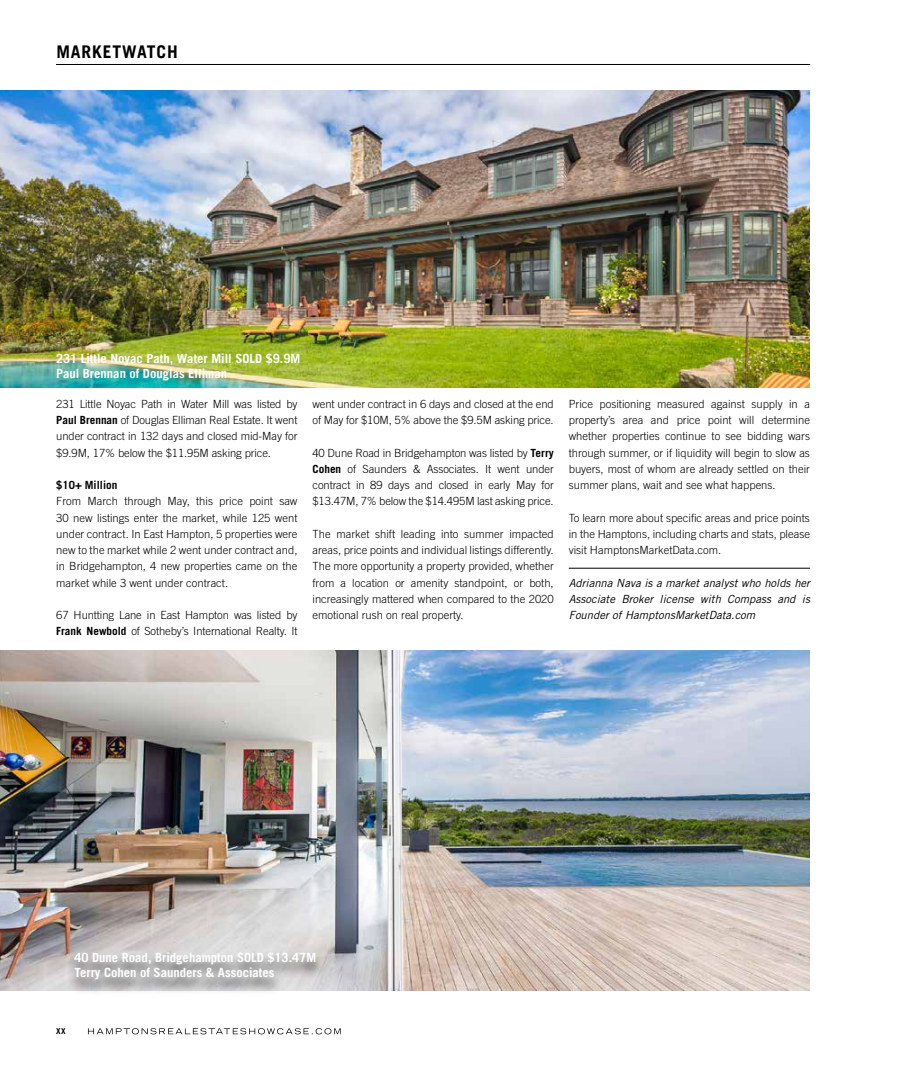
<style>
.page{position:relative;width:900px;height:1080px;background:#fff}
.page>*{position:absolute;margin:0;border:0;box-sizing:border-box;transform-origin:0 0}
.t1{font:700 17.5px "Trade Gothic LT";letter-spacing:.05em;color:#000}
.t2{font:700 12.75px/15.1px "Trade Gothic LT";color:#fff}
.t3{font:300 11.25px/16.2px "Trade Gothic";letter-spacing:-.01em;color:#000;text-align:justify}
.t4{font:italic 11.25px/16.2px "Trade Gothic LT Std";color:#000;text-align:justify}
.t5{font:700 11.25px "Trade Gothic";color:#000}
.t6{font:700 8.12px "Trade Gothic LT";color:#000}
.s1{font-weight:700}
</style>
<div class="page">
<img style="left:0;top:90px;width:810px;height:298px">
<img style="left:0;top:651px;width:810px;height:339px">
<div style="left:66px;top:952px;width:259px;height:45px;background:#000;opacity:.79"></div>
<hr style="left:569px;top:568px;width:241px;height:1px;background:#000">
<svg style="left:88px;top:1028px;width:253px;height:6px"></svg>
<hr style="left:56px;top:64px;width:754px;height:1px;background:#000">
<h1 class="t1" style="left:57px;top:41px;width:123px">MARKETWATCH</h1>
<p class="t2" style="left:56px;top:351px;width:246px">231 Little Noyac Path, Water Mill SOLD $9.9M<br>Paul Brennan of Douglas Elliman</p>
<p class="t3" style="left:56px;top:396px;width:243px">231 Little Noyac Path in Water Mill was listed by <span class="s1">Paul Brennan</span> of Douglas Elliman Real Estate. It went under contract in 132 days and closed mid-May for $9.9M, 17% below the $11.95M asking price.</p>
<p class="t5" style="left:56px;top:478px;width:63px">$10+ Million</p>
<p class="t3" style="left:56px;top:493px;width:243px">From March through May, this price point saw 30 new listings enter the market, while 125 went under contract. In East Hampton, 5 properties were new to the market while 2 went under contract and, in Bridgehampton, 4 new properties came on the market while 3 went under contract.</p>
<p class="t3" style="left:56px;top:607px;width:243px">67 Huntting Lane in East Hampton was listed by<br><span class="s1">Frank Newbold</span> of Sotheby’s International Realty. It</p>
<p class="t3" style="left:313px;top:396px;width:243px">went under contract in 6 days and closed at the end of May for $10M, 5% above the $9.5M asking price.</p>
<p class="t3" style="left:313px;top:444px;width:243px">40 Dune Road in Bridgehampton was listed by <span class="s1">Terry Cohen</span> of Saunders &amp; Associates. It went under contract in 89 days and closed in early May for $13.47M, 7% below the $14.495M last asking price.</p>
<p class="t3" style="left:313px;top:526px;width:243px">The market shift leading into summer impacted areas, price points and individual listings differently.<br>The more opportunity a property provided, whether from a location or amenity standpoint, or both, increasingly mattered when compared to the 2020 emotional rush on real property.</p>
<p class="t3" style="left:569px;top:396px;width:243px">Price positioning measured against supply in a property’s area and price point will determine whether properties continue to see bidding wars through summer, or if liquidity will begin to slow as buyers, most of whom are already settled on their summer plans, wait and see what happens.</p>
<p class="t3" style="left:569px;top:509px;width:243px">To learn more about specific areas and price points in the Hamptons, including charts and stats, please visit HamptonsMarketData.com.</p>
<p class="t4" style="left:569px;top:575px;width:243px">Adrianna Nava is a market analyst who holds her Associate Broker license with Compass and is Founder of HamptonsMarketData.com</p>
<p class="t2" style="left:74px;top:950px;width:243px">40 Dune Road, Bridgehampton SOLD $13.47M<br>Terry Cohen of Saunders &amp; Associates</p>
<p class="t6" style="left:56px;top:1026px;width:11px">XX</p>
</div>
